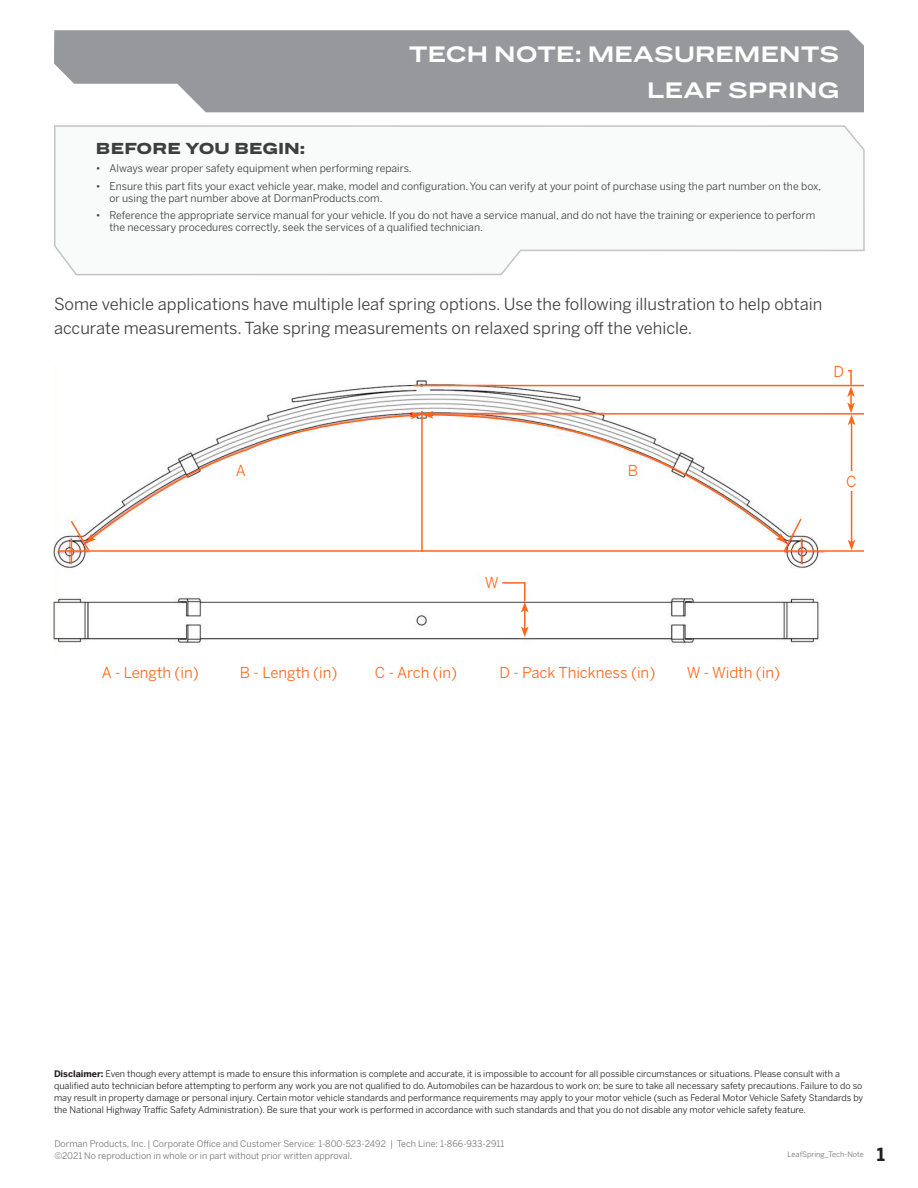
<style>
.page{position:relative;width:918px;height:1188px;background:#fff}
.page>*{position:absolute;margin:0;border:0;box-sizing:border-box;transform-origin:0 0}
.t1{font:700 21px/36px "Benton Sans Wide";letter-spacing:.005em;color:#fff;text-align:right}
.t2{font:700 18px "Benton Sans";color:#231f20}
.Value_Head_Line{font:16.5px/24px "Benton Sans";color:#3e3e3f}
.t3{font:15px "Benton Sans";color:#ff661c}
.PartNumber{font:900 15px "Benton Sans Wide";color:#3e3e3f}
.StoryBullets{font:10.5px/12px "Benton Sans";color:#3e3e3f}
.t4{font:9px/12px "Benton Sans";color:#231f20}
.t5{font:9px/12px "Benton Sans";color:#727376}
.t6{font:7.5px "Benton Sans";color:#727376}
.s1{font-weight:700}
</style>
<div class="page">
<svg style="left:54px;top:30px;width:810px;height:82px;background:#9c9ea1"></svg>
<img style="left:54px;top:379px;width:810px;height:266px">
<svg style="left:54px;top:125px;width:811px;height:151px"></svg>
<hr style="left:414px;top:385px;width:450px;height:1px;background:#ff661c">
<hr style="left:414px;top:413px;width:450px;height:2px;background:#ff661c">
<hr style="left:58px;top:550px;width:806px;height:2px;background:#ff661c">
<div style="left:832px;top:361px;width:14px;height:20px;background:#fff"></div>
<hr style="left:851px;top:423px;width:1px;height:119px;background:#ff661c">
<svg style="left:847px;top:370px;width:8px;height:55px"></svg>
<svg style="left:848px;top:540px;width:7px;height:10px"></svg>
<div style="left:845px;top:471px;width:13px;height:20px;background:#fff"></div>
<div style="left:481px;top:572px;width:21px;height:20px;background:#fff"></div>
<hr style="left:502px;top:582px;width:23px;height:2px;background:#ff661c">
<svg style="left:521px;top:582px;width:8px;height:55px"></svg>
<svg style="left:433px;top:413px;width:348px;height:126px"></svg>
<svg style="left:776px;top:517px;width:27px;height:47px"></svg>
<svg style="left:69px;top:411px;width:364px;height:153px"></svg>
<h1 class="t1" style="left:409px;top:36px;width:432px">TECH NOTE: MEASUREMENTS<br>LEAF SPRING</h1>
<p class="PartNumber" style="left:96px;top:138px;width:211px">BEFORE YOU BEGIN:</p>
<p class="StoryBullets" style="left:96px;top:163px;width:317px">• Always wear proper safety equipment when performing repairs.</p>
<p class="StoryBullets" style="left:109px;top:180px;width:713px;text-indent:-14px">• Ensure this part fits your exact vehicle year, make, model and configuration. You can verify at your point of purchase using the part number on the box, or using the part number above at DormanProducts.com.</p>
<p class="StoryBullets" style="left:109px;top:209px;width:707px;text-indent:-14px">• Reference the appropriate service manual for your vehicle. If you do not have a service manual, and do not have the training or experience to perform the necessary procedures correctly, seek the services of a qualified technician.</p>
<p class="Value_Head_Line" style="left:54px;top:292px;width:770px">Some vehicle applications have multiple leaf spring options. Use the following illustration to help obtain accurate measurements. Take spring measurements on relaxed spring off the vehicle.</p>
<p class="t3" style="left:834px;top:363px;width:12px">D</p>
<p class="t3" style="left:236px;top:461px;width:12px">A</p>
<p class="t3" style="left:628px;top:461px;width:12px">B</p>
<p class="t3" style="left:846px;top:473px;width:12px">C</p>
<p class="t3" style="left:485px;top:574px;width:15px">W</p>
<p class="t3" style="left:102px;top:664px;width:98px">A - Length (in)</p>
<p class="t3" style="left:240px;top:664px;width:99px">B - Length (in)</p>
<p class="t3" style="left:375px;top:664px;width:84px">C - Arch (in)</p>
<p class="t3" style="left:499px;top:664px;width:157px">D - Pack Thickness (in)</p>
<p class="t3" style="left:687px;top:664px;width:95px">W - Width (in)</p>
<p class="t4" style="left:54px;top:1068px;width:811px"><span class="s1">Disclaimer:</span> Even though every attempt is made to ensure this information is complete and accurate, it is impossible to account for all possible circumstances or situations. Please consult with a qualified auto technician before attempting to perform any work you are not qualified to do. Automobiles can be hazardous to work on; be sure to take all necessary safety precautions. Failure to do so may result in property damage or personal injury. Certain motor vehicle standards and performance requirements may apply to your motor vehicle (such as Federal Motor Vehicle Safety Standards by the National Highway Traffic Safety Administration). Be sure that your work is performed in accordance with such standards and that you do not disable any motor vehicle safety feature.</p>
<p class="t5" style="left:54px;top:1138px;width:452px">Dorman Products, Inc. | Corporate Office and Customer Service: 1-800-523-2492 | Tech Line: 1-866-933-2911 ©2021 No reproduction in whole or in part without prior written approval.</p>
<p class="t6" style="left:788px;top:1150px;width:78px">LeafSpring_Tech-Note</p>
<h2 class="t2" style="left:877px;top:1143px;width:10px">1</h2>
</div>
